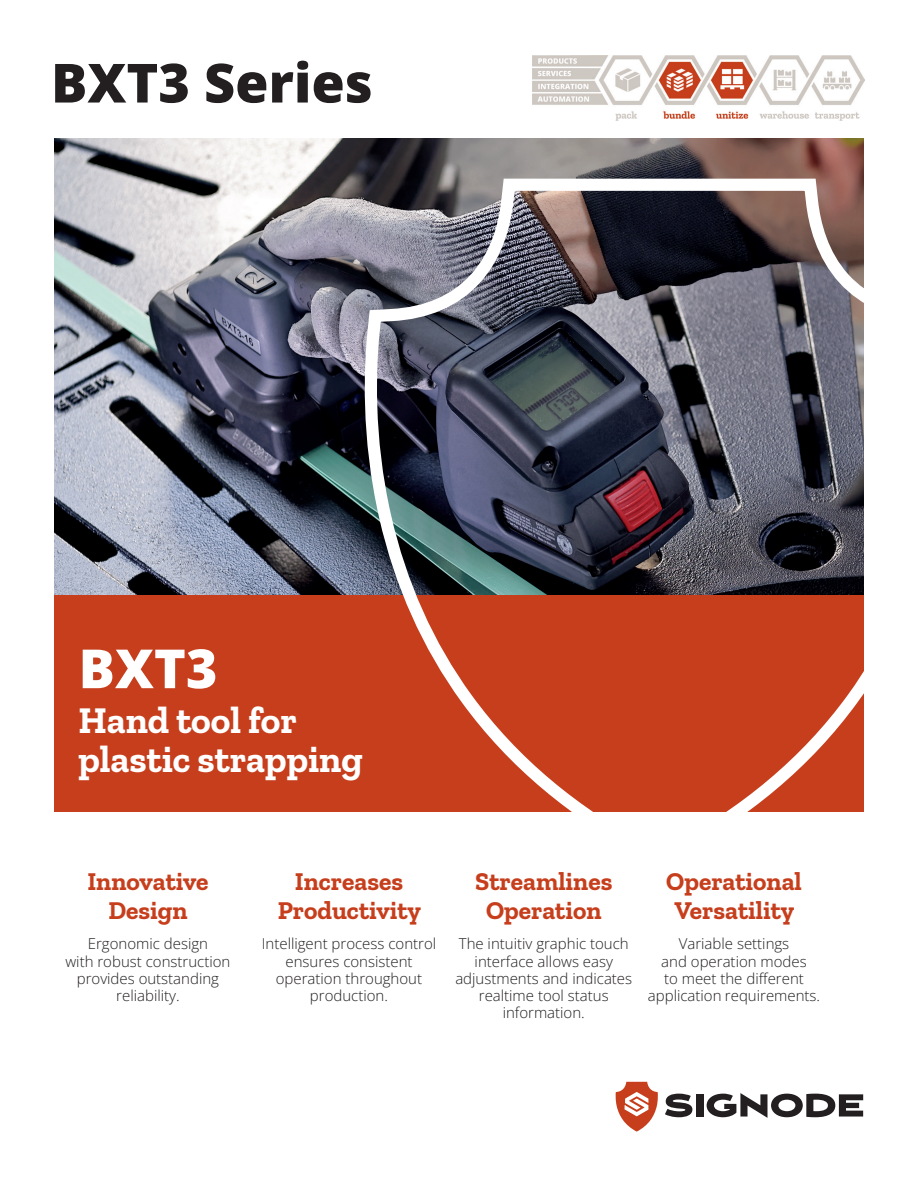
<style>
.page{position:relative;width:918px;height:1188px;background:#fff}
.page>*{position:absolute;margin:0;border:0;box-sizing:border-box;transform-origin:0 0}
.t1{font:800 54px "Open Sans";color:#231f20}
.t2{font:800 54px "Open Sans";color:#fff}
.t3{font:700 37.5px/39px "Zilla Slab";color:#fff}
.t4{font:700 25.5px/28.5px "Zilla Slab";color:#c63e1c;text-align:center}
.t5{font:300 15px/17.2px "Open Sans";color:#231f20;text-align:center}
</style>
<div class="page">
<img style="left:54px;top:139px;width:810px;height:457px">
<div style="left:54px;top:596px;width:810px;height:216px;background:#c63e1c"></div>
<svg style="left:352px;top:171px;width:512px;height:641px"></svg>
<svg style="left:615px;top:1082px;width:43px;height:50px"></svg>
<svg style="left:665px;top:1094px;width:27px;height:23px"></svg>
<div style="left:696px;top:1094px;width:7px;height:23px;background:#231f20"></div>
<svg style="left:707px;top:1093px;width:156px;height:25px"></svg>
<img style="left:532px;top:55px;width:333px;height:66px">
<h1 class="t1" style="left:51px;top:46px;width:323px">BXT3 Series</h1>
<h1 class="t2" style="left:79px;top:632px;width:140px">BXT3</h1>
<h2 class="t3" style="left:79px;top:701px;width:286px">Hand tool for plastic strapping</h2>
<h3 class="t4" style="left:87px;top:868px;width:123px">Innovative<br>Design</h3>
<h3 class="t4" style="left:278px;top:868px;width:145px">Increases<br>Productivity</h3>
<h3 class="t4" style="left:475px;top:868px;width:139px">Streamlines<br>Operation</h3>
<h3 class="t4" style="left:666px;top:868px;width:137px">Operational<br>Versatility</h3>
<p class="t5" style="left:65px;top:935px;width:166px">Ergonomic design<br>with robust construction provides outstanding reliability.</p>
<p class="t5" style="left:262px;top:935px;width:176px">Intelligent process control ensures consistent operation throughout production.</p>
<p class="t5" style="left:455px;top:935px;width:178px">The intuitiv graphic touch interface allows easy adjustments and indicates realtime tool status information.</p>
<p class="t5" style="left:648px;top:935px;width:174px">Variable settings<br>and operation modes<br>to meet the different application requirements.</p>
</div>
